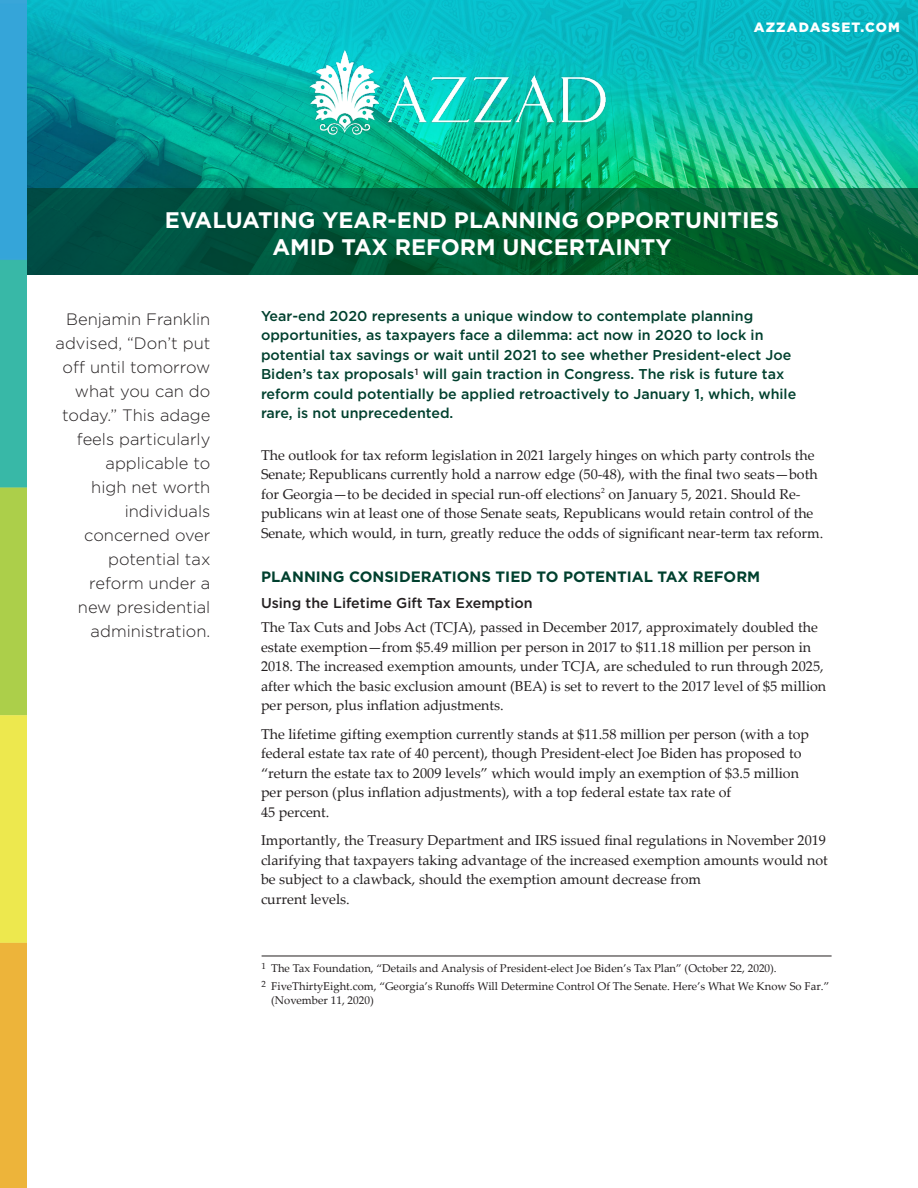
<style>
.page{position:relative;width:918px;height:1188px;background:#fff}
.page>*{position:absolute;margin:0;border:0;box-sizing:border-box;transform-origin:0 0}
.body_bold{font:700 22.5px/27px "Gotham";color:#fff;text-align:center}
.side_quote{font:300 16.5px/24px "Gotham";color:#231f20;text-align:right}
.Header_1{font:700 15px "Gotham";color:#00402e}
.Body_text{font:14.25px/19.5px "Palatino Linotype";color:#231f20}
.Body_text-2{font:500 14.25px/19.5px "Gotham";color:#00402e}
.Header_2{font:500 14.25px "Gotham";color:#231f20}
.Header_2-2{font:900 13.5px "Gotham";letter-spacing:.09em;color:#fff}
.Body_text-3{font:11.25px/13.5px "Palatino Linotype";color:#231f20}
</style>
<div class="page">
<img style="left:26px;top:0;width:892px;height:188px">
<svg style="left:26px;top:188px;width:892px;height:86px;background:#025a38"></svg>
<img style="left:303px;top:49px;width:312px;height:86px">
<img style="left:0;top:0;width:26px;height:1188px">
<hr style="left:262px;top:956px;width:570px;height:1px;background:#231f20">
<p class="Header_2-2" style="left:754px;top:18px;width:148px">AZZADASSET.COM</p>
<p class="body_bold" style="left:160px;top:206px;width:616px">EVALUATING YEAR-END PLANNING OPPORTUNITIES<br>AMID TAX REFORM UNCERTAINTY</p>
<p class="body_bold" style="left:165px;top:206px;width:616px">EVALUATING YEAR-END PLANNING OPPORTUNITIES<br>AMID TAX REFORM UNCERTAINTY</p>
<p class="side_quote" style="left:56px;top:306px;width:156px">Benjamin Franklin advised, “Don’t put off until tomorrow what you can do today.” This adage feels particularly applicable to<br>high net worth individuals concerned over potential tax reform under a new presidential administration.</p>
<p class="Body_text-2" style="left:261px;top:306px;width:537px">Year-end 2020 represents a unique window to contemplate planning opportunities, as taxpayers face a dilemma: act now in 2020 to lock in potential tax savings or wait until 2021 to see whether President-elect Joe Biden’s tax proposals<sup>1</sup> will gain traction in Congress. The risk is future tax reform could potentially be applied retroactively to January 1, which, while rare, is not unprecedented.</p>
<p class="Body_text" style="left:261px;top:445px;width:564px">The outlook for tax reform legislation in 2021 largely hinges on which party controls the Senate; Republicans currently hold a narrow edge (50-48), with the final two seats—both for Georgia—to be decided in special run-off elections<sup>2</sup> on January 5, 2021. Should Re&shy;publicans win at least one of those Senate seats, Republicans would retain control of the Senate, which would, in turn, greatly reduce the odds of significant near-term tax reform.</p>
<p class="Header_1" style="left:261px;top:567px;width:501px">PLANNING CONSIDERATIONS TIED TO POTENTIAL TAX REFORM</p>
<p class="Header_2" style="left:261px;top:594px;width:273px">Using the Lifetime Gift Tax Exemption</p>
<p class="Body_text" style="left:261px;top:617px;width:567px">The Tax Cuts and Jobs Act (TCJA), passed in December 2017, approximately doubled the estate exemption—from $5.49 million per person in 2017 to $11.18 million per person in 2018. The increased exemption amounts, under TCJA, are scheduled to run through 2025, after which the basic exclusion amount (BEA) is set to revert to the 2017 level of $5 million per person, plus inflation adjustments.</p>
<p class="Body_text" style="left:261px;top:724px;width:550px">The lifetime gifting exemption currently stands at $11.58 million per person (with a top federal estate tax rate of 40 percent), though President-elect Joe Biden has proposed to “return the estate tax to 2009 levels” which would imply an exemption of $3.5 million per person (plus inflation adjustments), with a top federal estate tax rate of<br>45 percent.</p>
<p class="Body_text" style="left:261px;top:830px;width:568px">Importantly, the Treasury Department and IRS issued final regulations in November 2019 clarifying that taxpayers taking advantage of the increased exemption amounts would not be subject to a clawback, should the exemption amount decrease from<br>current levels.</p>
<p class="Body_text-3" style="left:262px;top:961px;width:517px"><sup>1</sup> The Tax Foundation, “Details and Analysis of President-elect Joe Biden’s Tax Plan” (October 22, 2020).</p>
<p class="Body_text-3" style="left:271px;top:979px;width:560px;text-indent:-10px"><sup>2</sup> FiveThirtyEight.com, “Georgia’s Runoffs Will Determine Control Of The Senate. Here’s What We Know So Far.” (November 11, 2020)</p>
</div>
